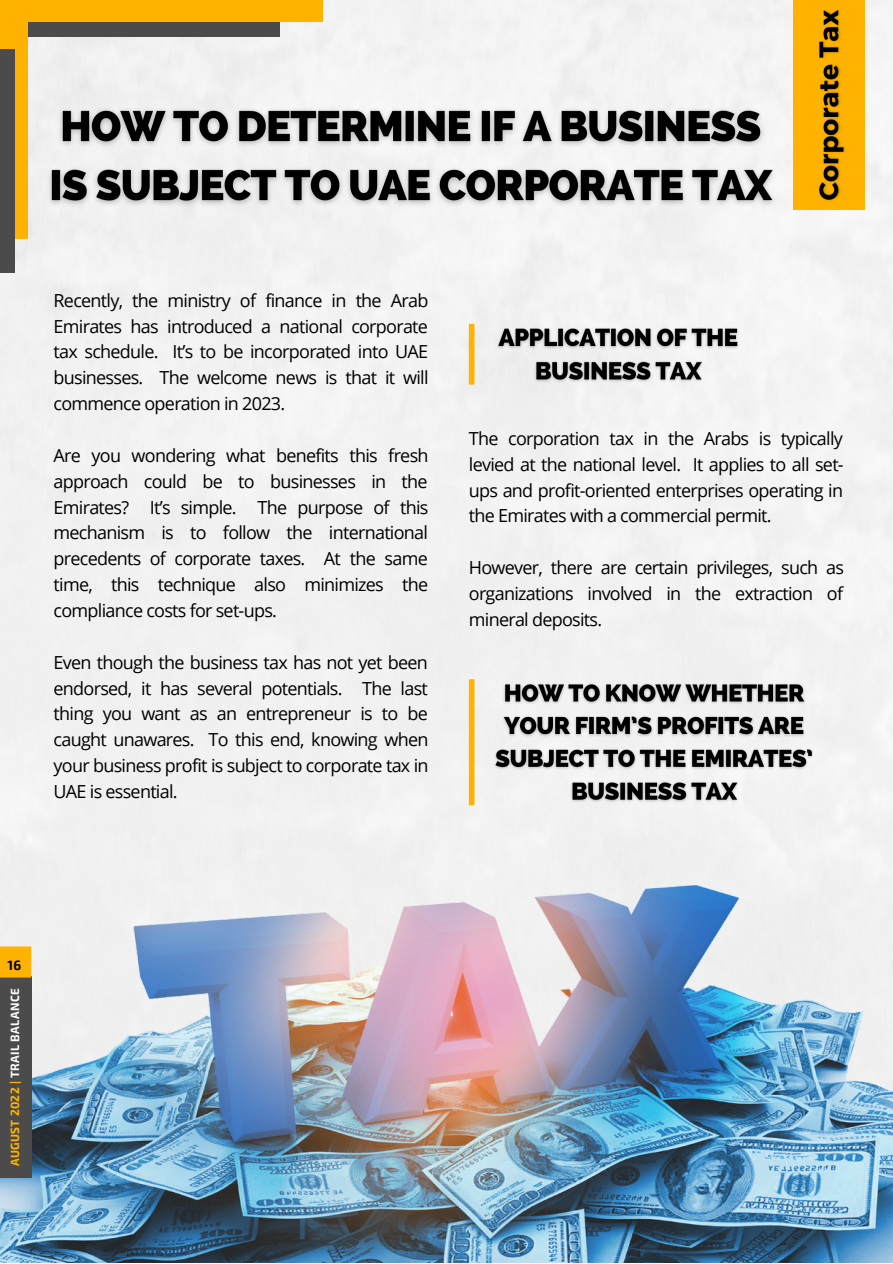
<style>
.page{position:relative;width:893px;height:1264px;background:#fff}
.page>*{position:absolute;margin:0;border:0;box-sizing:border-box;transform-origin:0 0}
.t1{font:18px/25.8px "Open Sans";letter-spacing:-.04em;color:#000;text-align:justify}
.t2{font:700 13.2px "Exo 2";color:#000}
.t3{font:700 11.7px "Exo 2";letter-spacing:.03em;color:#fff}
.s1{color:#ffb300}
</style>
<div class="page">
<div style="left:0;top:0;width:892px;height:782px;background:#f2f2f2"></div>
<img style="left:0;top:782px;width:892px;height:480px">
<div style="left:0;top:976px;width:32px;height:201px;background:#4b4b4b"></div>
<div style="left:0;top:946px;width:31px;height:31px;background:#ffb300"></div>
<div style="left:0;top:0;width:279px;height:37px;background:#4b4b4b"></div>
<div style="left:24px;top:0;width:298px;height:22px;background:#ffb300"></div>
<div style="left:0;top:0;width:28px;height:238px;background:#ffb300"></div>
<div style="left:0;top:49px;width:15px;height:224px;background:#4b4b4b"></div>
<div style="left:793px;top:0;width:72px;height:210px;background:#ffb300"></div>
<img style="left:819px;top:9px;width:27px;height:192px">
<img style="left:40px;top:94px;width:741px;height:127px">
<div style="left:469px;top:324px;width:5px;height:60px;background:#ffb300"></div>
<div style="left:469px;top:679px;width:5px;height:126px;background:#ffb300"></div>
<img style="left:491px;top:318px;width:253px;height:73px">
<img style="left:489px;top:673px;width:329px;height:138px">
<p class="t1" style="left:54px;top:287px;width:376px">Recently, the ministry of finance in the Arab Emirates has introduced a national corporate tax schedule. It’s to be incorporated into UAE businesses. The welcome news is that it will commence operation in 2023.</p>
<p class="t1" style="left:54px;top:442px;width:376px">Are you wondering what benefits this fresh approach could be to businesses in the Emirates? It’s simple. The purpose of this mechanism is to follow the international precedents of corporate taxes. At the same time, this technique also minimizes the compliance costs for set-ups.</p>
<p class="t1" style="left:54px;top:649px;width:376px">Even though the business tax has not yet been endorsed, it has several potentials. The last thing you want as an entrepreneur is to be caught unawares. To this end, knowing when your business profit is subject to corporate tax in UAE is essential.</p>
<p class="t1" style="left:469px;top:425px;width:376px">The corporation tax in the Arabs is typically levied at the national level. It applies to all set&shy;ups and profit-oriented enterprises operating in the Emirates with a commercial permit.</p>
<p class="t1" style="left:469px;top:554px;width:376px">However, there are certain privileges, such as organizations involved in the extraction of mineral deposits.</p>
<p class="t2" style="left:7px;top:956px;width:15px">16</p>
<p class="t3" style="left:7px;top:1166px;width:179px;rotate:-90deg"><span class="s1">AUGUST 2022 |</span> TRAIL BALANCE</p>
</div>
